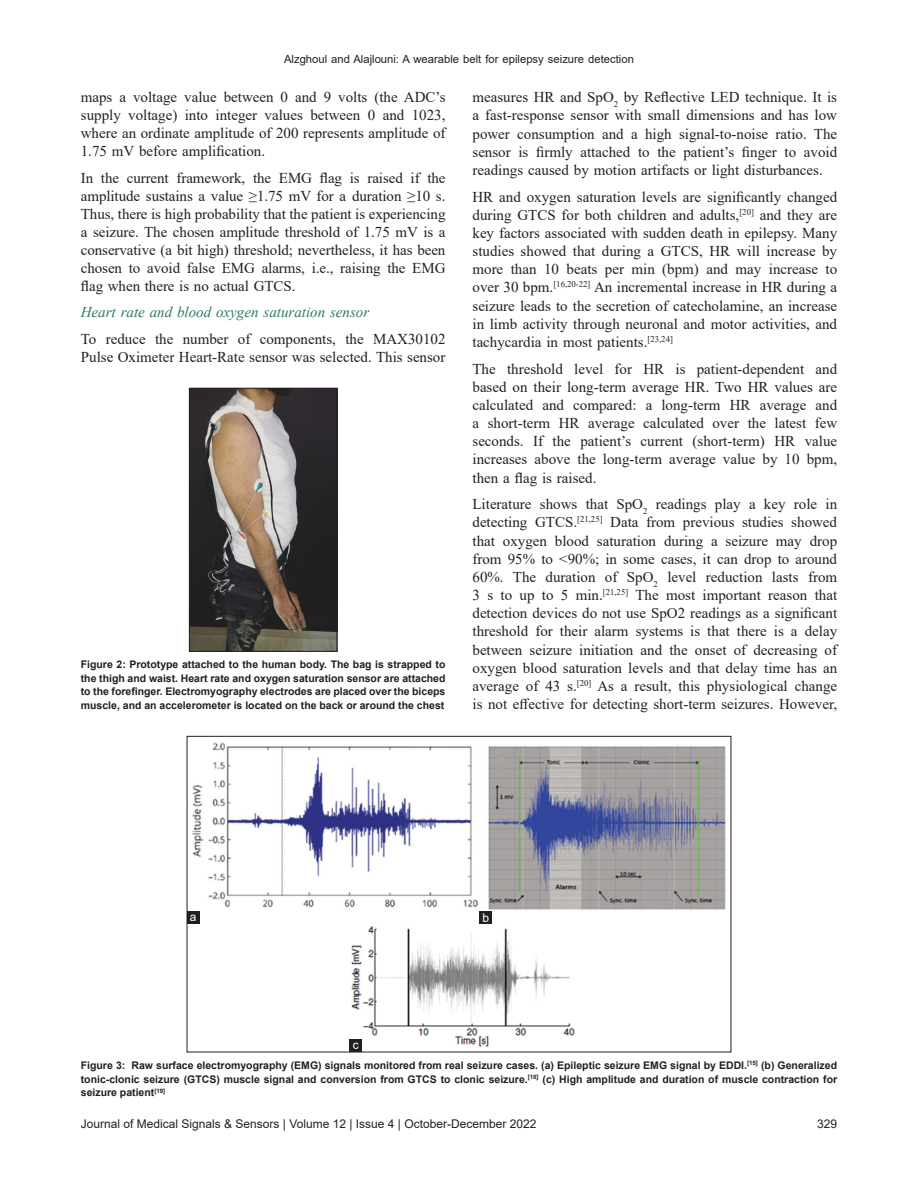
<style>
.page{position:relative;width:918px;height:1188px;background:#fff}
.page>*{position:absolute;margin:0;border:0;box-sizing:border-box;transform-origin:0 0}
.TX{font:15px/18.1px "Times New Roman";color:#231f20;text-align:justify}
.t1{font:italic 15px "Times New Roman";color:#2b7b5a}
.t2{font:12px "Arial";color:#231f20}
.LABEL{font:12px "Arial";color:#fff}
.t3{font:11.25px "Arial";color:#231f20}
.FGC{font:700 10.5px/13.6px "Arial";color:#231f20;text-align:justify}
</style>
<div class="page">
<img style="left:191px;top:390px;width:144px;height:260px">
<div style="left:189px;top:388px;width:148px;height:264px;border:1px solid #231f20"></div>
<img style="left:192px;top:742px;width:534px;height:305px">
<div style="left:349px;top:1039px;width:13px;height:13px;background:#231f20"></div>
<div style="left:480px;top:911px;width:12px;height:13px;background:#231f20"></div>
<div style="left:187px;top:911px;width:13px;height:13px;background:#231f20"></div>
<p class="t3" style="left:284px;top:51px;width:351px">Alzghoul and Alajlouni: A wearable belt for epilepsy seizure detection</p>
<p class="TX" style="left:81px;top:88px;width:366px">maps a voltage value between 0 and 9 volts (the ADC’s supply voltage) into integer values between 0 and 1023, where an ordinate amplitude of 200 represents amplitude of 1.75 mV before amplification.</p>
<p class="TX" style="left:81px;top:168px;width:366px">In the current framework, the EMG flag is raised if the amplitude sustains a value ≥1.75 mV for a duration ≥10 s.<br>Thus, there is high probability that the patient is experiencing a seizure. The chosen amplitude threshold of 1.75 mV is a conservative (a bit high) threshold; nevertheless, it has been chosen to avoid false EMG alarms, i.e., raising the EMG flag when there is no actual GTCS.</p>
<h3 class="t1" style="left:81px;top:302px;width:290px">Heart rate and blood oxygen saturation sensor</h3>
<p class="TX" style="left:81px;top:329px;width:366px">To reduce the number of components, the MAX30102<br>Pulse Oximeter Heart‑Rate sensor was selected. This sensor</p>
<p class="FGC" style="left:81px;top:658px;width:366px">Figure 2: Prototype attached to the human body. The bag is strapped to the thigh and waist. Heart rate and oxygen saturation sensor are attached to the forefinger. Electromyography electrodes are placed over the biceps muscle, and an accelerometer is located on the back or around the chest</p>
<p class="TX" style="left:472px;top:88px;width:366px">measures HR and SpO<sub>2</sub> by Reflective LED technique. It is a fast‑response sensor with small dimensions and has low power consumption and a high signal‑to‑noise ratio. The sensor is firmly attached to the patient’s finger to avoid readings caused by motion artifacts or light disturbances.</p>
<p class="TX" style="left:472px;top:187px;width:366px">HR and oxygen saturation levels are significantly changed during GTCS for both children and adults,<sup>[20]</sup> and they are key factors associated with sudden death in epilepsy. Many studies showed that during a GTCS, HR will increase by more than 10 beats per min (bpm) and may increase to over 30 bpm.<sup>[16,20‑22]</sup> An incremental increase in HR during a seizure leads to the secretion of catecholamine, an increase in limb activity through neuronal and motor activities, and tachycardia in most patients.<sup>[23,24]</sup></p>
<p class="TX" style="left:472px;top:359px;width:366px">The threshold level for HR is patient‑dependent and based on their long‑term average HR. Two HR values are calculated and compared: a long‑term HR average and a short‑term HR average calculated over the latest few seconds. If the patient’s current (short‑term) HR value increases above the long‑term average value by 10 bpm, then a flag is raised.</p>
<p class="TX" style="left:472px;top:495px;width:366px">Literature shows that SpO<sub>2</sub> readings play a key role in detecting GTCS.<sup>[21,25]</sup> Data from previous studies showed that oxygen blood saturation during a seizure may drop from 95% to &lt;90%; in some cases, it can drop to around 60%. The duration of SpO<sub>2</sub> level reduction lasts from 3 s to up to 5 min.<sup>[21,25]</sup> The most important reason that detection devices do not use SpO2 readings as a significant threshold for their alarm systems is that there is a delay between seizure initiation and the onset of decreasing of oxygen blood saturation levels and that delay time has an average of 43 s.<sup>[20]</sup> As a result, this physiological change is not effective for detecting short‑term seizures. However,</p>
<p class="LABEL" style="left:190px;top:909px;width:8px">a</p>
<p class="LABEL" style="left:483px;top:910px;width:8px">b</p>
<p class="LABEL" style="left:353px;top:1037px;width:7px">c</p>
<p class="FGC" style="left:81px;top:1058px;width:758px">Figure 3: Raw surface electromyography (EMG) signals monitored from real seizure cases. (a) Epileptic seizure EMG signal by EDDI.<sup>[15]</sup> (b) Generalized tonic-clonic seizure (GTCS) muscle signal and conversion from GTCS to clonic seizure.<sup>[18]</sup> (c) High amplitude and duration of muscle contraction for seizure patient<sup>[19]</sup></p>
<p class="t2" style="left:81px;top:1116px;width:457px">Journal of Medical Signals &amp; Sensors | Volume 12 | Issue 4 | October-December 2022</p>
<p class="t2" style="left:817px;top:1116px;width:22px">329</p>
</div>
